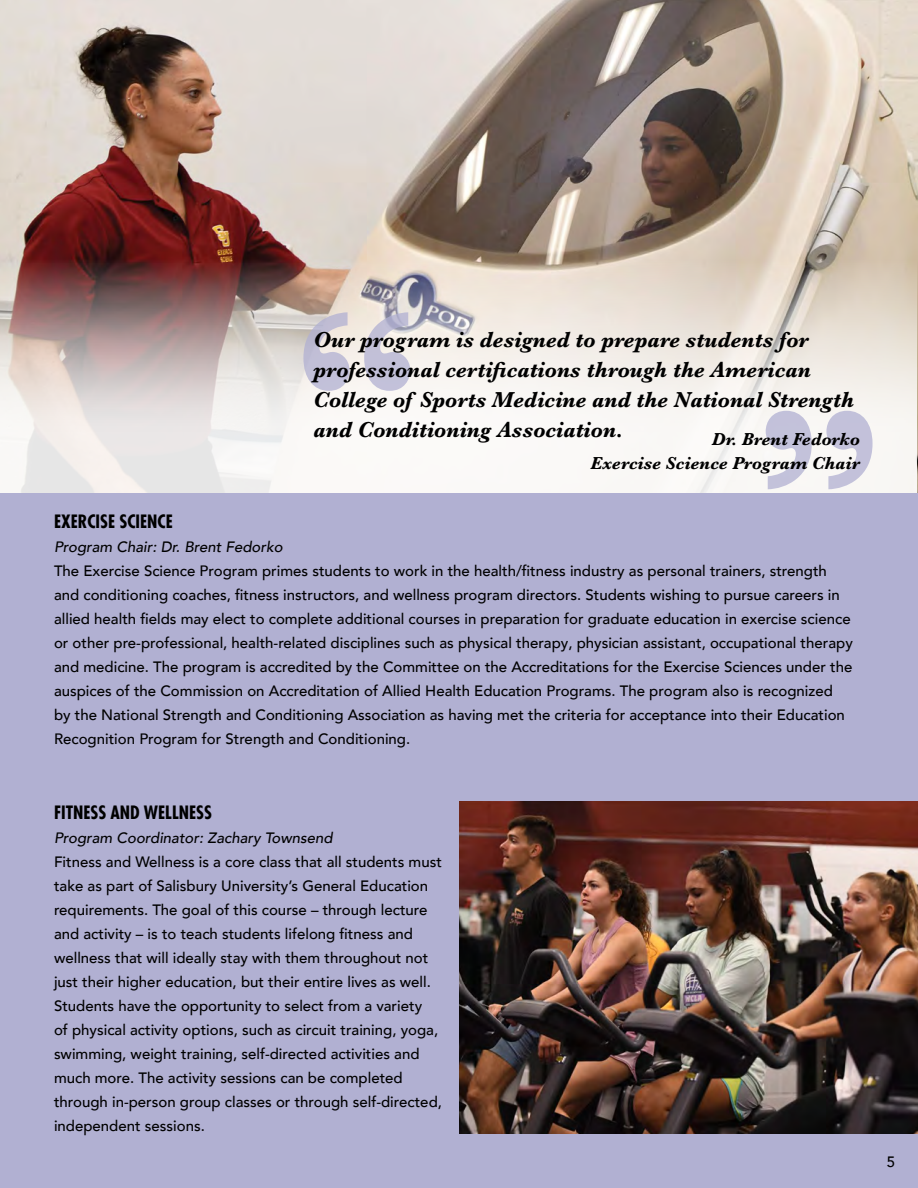
<style>
.page{position:relative;width:918px;height:1188px;background:#b1b0d2}
.page>*{position:absolute;margin:0;border:0;box-sizing:border-box;transform-origin:0 0}
.t1{font:700 225px "Baskerville";color:#b1b0d2}
.t2{font:italic 700 22.5px/30px "Baskerville";letter-spacing:-.005em;color:#000}
.t3{font:italic 700 18px/24px "Baskerville";color:#000;text-align:right}
.t4{font:700 condensed 18px "Futura Com";color:#000}
.t5{font:500 15px/24px "Avenir LT Com";color:#000}
.t6{font:italic 500 15px "Avenir LT Com";color:#000}
</style>
<div class="page">
<img style="left:0;top:0;width:918px;height:493px">
<svg style="left:1px;top:246px;width:916px;height:247px;background:#ddd3ce"></svg>
<img style="left:459px;top:801px;width:459px;height:333px">
<h1 class="t1" style="left:290px;top:264px;width:135px">“</h1>
<h2 class="t2" style="left:313px;top:325px;width:497px">Our program is designed to prepare students for</h2>
<h2 class="t2" style="left:313px;top:355px;width:499px">professional certifcations through the American</h2>
<h2 class="t2" style="left:313px;top:385px;width:542px">College of Sports Medicine and the National Strength and Conditioning Association.</h2>
<h1 class="t1" style="left:752px;top:362px;width:135px">”</h1>
<p class="t3" style="left:590px;top:427px;width:271px">Dr. Brent Fedorko<br>Exercise Science Program Chair</p>
<p class="t4" style="left:54px;top:510px;width:120px">EXERCISE SCIENCE</p>
<p class="t6" style="left:54px;top:538px;width:230px">Program Chair: Dr. Brent Fedorko</p>
<p class="t5" style="left:54px;top:560px;width:800px">The Exercise Science Program primes students to work in the health/fitness industry as personal trainers, strength and conditioning coaches, fitness instructors, and wellness program directors. Students wishing to pursue careers in allied health fields may elect to complete additional courses in preparation for graduate education in exercise science or other pre-professional, health-related disciplines such as physical therapy, physician assistant, occupational therapy and medicine. The program is accredited by the Committee on the Accreditations for the Exercise Sciences under the auspices of the Commission on Accreditation of Allied Health Education Programs. The program also is recognized by the National Strength and Conditioning Association as having met the criteria for acceptance into their Education Recognition Program for Strength and Conditioning.</p>
<p class="t4" style="left:54px;top:801px;width:159px">FITNESS AND WELLNESS</p>
<p class="t6" style="left:54px;top:829px;width:280px">Program Coordinator: Zachary Townsend</p>
<p class="t5" style="left:54px;top:851px;width:390px">Fitness and Wellness is a core class that all students must take as part of Salisbury University’s General Education requirements. The goal of this course – through lecture and activity – is to teach students lifelong fitness and wellness that will ideally stay with them throughout not just their higher education, but their entire lives as well.<br>Students have the opportunity to select from a variety<br>of physical activity options, such as circuit training, yoga, swimming, weight training, self-directed activities and much more. The activity sessions can be completed through in-person group classes or through self-directed, independent sessions.</p>
<p class="t5" style="left:887px;top:1150px;width:10px">5</p>
</div>
